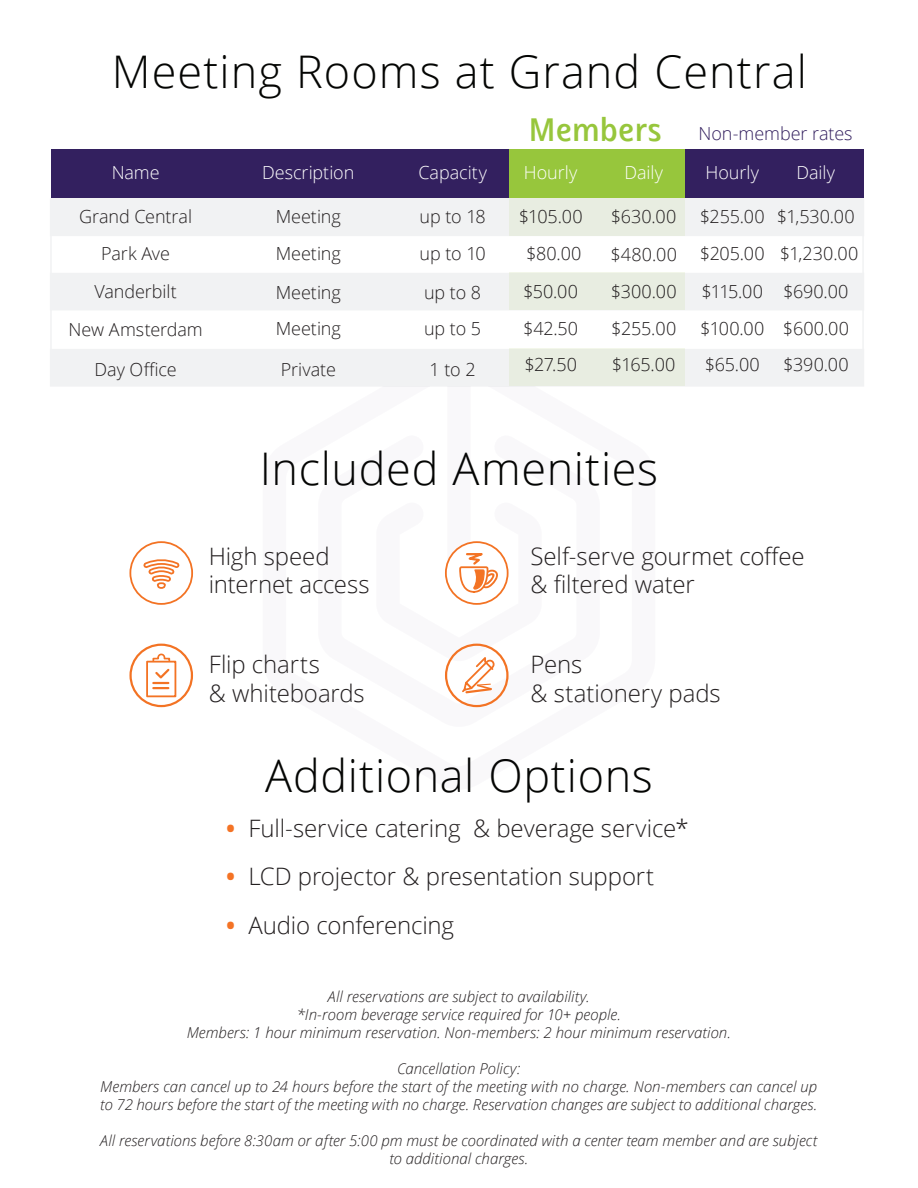
<style>
.page{position:relative;width:918px;height:1188px;background:#fff}
.page>*{position:absolute;margin:0;border:0;box-sizing:border-box;transform-origin:0 0}
.t1{font:300 45px "Open Sans";letter-spacing:.02em;color:#040503}
.t2{font:italic 600 31.5px "Open Sans";color:#97c63c}
.t3{font:300 24px/28.8px "Open Sans";letter-spacing:-.005em;color:#231f20}
.t4{font:700 24px "Open Sans";color:#f47325}
.t5{font:300 18px "Open Sans";letter-spacing:-.005em;color:#231f20}
.t6{font:300 18px "Open Sans";letter-spacing:-.005em;color:#fff}
.t7{font:300 18px "Open Sans";letter-spacing:-.005em;color:#33205f}
.t8{font:italic 300 15px/18px "Open Sans";color:#231f20}
</style>
<div class="page">
<div style="left:51px;top:150px;width:812px;height:48px;background:#33205f"></div>
<div style="left:509px;top:150px;width:176px;height:48px;background:#97c63c"></div>
<div style="left:50px;top:199px;width:814px;height:37px;background:#f1f2f3"></div>
<div style="left:50px;top:273px;width:814px;height:37px;background:#f1f2f3"></div>
<div style="left:50px;top:349px;width:814px;height:37px;background:#f1f2f3"></div>
<div style="left:50px;top:198px;width:814px;height:188px;border:2px solid #f1f2f3"></div>
<div style="left:509px;top:198px;width:176px;height:38px;background:#e8ede1"></div>
<div style="left:509px;top:272px;width:176px;height:38px;background:#e8ede1"></div>
<div style="left:509px;top:348px;width:176px;height:38px;background:#e8ede1"></div>
<div style="left:447px;top:386px;width:24px;height:183px;background:#f9f8fa"></div>
<div style="left:146px;top:661px;width:30px;height:36px;border:2px solid #f37324"></div>
<svg style="left:152px;top:653px;width:19px;height:36px"></svg>
<div style="left:129px;top:644px;width:64px;height:63px;border:2px solid #f37324;border-radius:50%"></div>
<div style="left:129px;top:541px;width:64px;height:64px;border:2px solid #f37324;border-radius:50%"></div>
<svg style="left:143px;top:559px;width:37px;height:30px"></svg>
<svg style="left:445px;top:541px;width:64px;height:164px"></svg>
<p class="t1" style="left:112px;top:41px;width:697px">Meeting Rooms at Grand Central</p>
<p class="t6" style="left:112px;top:160px;width:49px">Name</p>
<p class="t2" style="left:531px;top:108px;width:144px">Members</p>
<p class="t7" style="left:698px;top:121px;width:156px">Non-member rates</p>
<p class="t6" style="left:262px;top:160px;width:94px">Description</p>
<p class="t6" style="left:418px;top:160px;width:70px">Capacity</p>
<p class="t6" style="left:524px;top:160px;width:55px">Hourly</p>
<p class="t6" style="left:624px;top:160px;width:40px">Daily</p>
<p class="t6" style="left:706px;top:160px;width:55px">Hourly</p>
<p class="t6" style="left:797px;top:160px;width:40px">Daily</p>
<p class="t5" style="left:79px;top:204px;width:114px">Grand Central</p>
<p class="t5" style="left:276px;top:204px;width:67px">Meeting</p>
<p class="t5" style="left:420px;top:204px;width:68px">up to 18</p>
<p class="t5" style="left:519px;top:204px;width:65px">$105.00</p>
<p class="t5" style="left:611px;top:204px;width:67px">$630.00</p>
<p class="t5" style="left:700px;top:204px;width:67px">$255.00</p>
<p class="t5" style="left:777px;top:204px;width:79px">$1,530.00</p>
<p class="t5" style="left:101px;top:241px;width:70px">Park Ave</p>
<p class="t5" style="left:276px;top:241px;width:67px">Meeting</p>
<p class="t5" style="left:420px;top:241px;width:68px">up to 10</p>
<p class="t5" style="left:526px;top:241px;width:57px">$80.00</p>
<p class="t5" style="left:610px;top:242px;width:68px">$480.00</p>
<p class="t5" style="left:700px;top:241px;width:66px">$205.00</p>
<p class="t5" style="left:780px;top:242px;width:80px">$1,230.00</p>
<p class="t5" style="left:95px;top:279px;width:84px">Vanderbilt</p>
<p class="t5" style="left:276px;top:280px;width:67px">Meeting</p>
<p class="t5" style="left:424px;top:280px;width:59px">up to 8</p>
<p class="t5" style="left:523px;top:279px;width:56px">$50.00</p>
<p class="t5" style="left:611px;top:279px;width:68px">$300.00</p>
<p class="t5" style="left:701px;top:279px;width:63px">$115.00</p>
<p class="t5" style="left:783px;top:279px;width:67px">$690.00</p>
<p class="t5" style="left:69px;top:318px;width:136px">New Amsterdam</p>
<p class="t5" style="left:276px;top:316px;width:67px">Meeting</p>
<p class="t5" style="left:424px;top:316px;width:59px">up to 5</p>
<p class="t5" style="left:523px;top:316px;width:57px">$42.50</p>
<p class="t5" style="left:611px;top:316px;width:67px">$255.00</p>
<p class="t5" style="left:700px;top:316px;width:66px">$100.00</p>
<p class="t5" style="left:783px;top:316px;width:68px">$600.00</p>
<p class="t5" style="left:95px;top:357px;width:84px">Day Office</p>
<p class="t5" style="left:281px;top:357px;width:57px">Private</p>
<p class="t5" style="left:430px;top:357px;width:48px">1 to 2</p>
<p class="t5" style="left:524px;top:353px;width:54px">$27.50</p>
<p class="t5" style="left:612px;top:353px;width:65px">$165.00</p>
<p class="t5" style="left:705px;top:353px;width:57px">$65.00</p>
<p class="t5" style="left:783px;top:353px;width:67px">$390.00</p>
<p class="t1" style="left:260px;top:438px;width:400px">Included Amenities</p>
<p class="t3" style="left:209px;top:541px;width:162px">High speed internet access</p>
<p class="t3" style="left:209px;top:649px;width:158px">Flip charts<br>&amp; whiteboards</p>
<p class="t3" style="left:530px;top:541px;width:276px">Self-serve gourmet coffee &amp; filtered water</p>
<p class="t3" style="left:530px;top:649px;width:192px">Pens<br>&amp; stationery pads</p>
<p class="t4" style="left:226px;top:811px;width:11px">•</p>
<p class="t4" style="left:226px;top:859px;width:11px">•</p>
<p class="t4" style="left:226px;top:908px;width:11px">•</p>
<p class="t1" style="left:265px;top:745px;width:389px">Additional Options</p>
<p class="t3" style="left:248px;top:813px;width:442px">Full-service catering &amp; beverage service*</p>
<p class="t3" style="left:248px;top:861px;width:407px">LCD projector &amp; presentation support</p>
<p class="t3" style="left:248px;top:910px;width:207px">Audio conferencing</p>
<p class="t8" style="left:328px;top:987px;width:263px">All reservations are subject to availability.</p>
<p class="t8" style="left:297px;top:1005px;width:326px">*In-room beverage service required for 10+ people.</p>
<p class="t8" style="left:187px;top:1023px;width:546px">Members: 1 hour minimum reservation. Non-members: 2 hour minimum reservation.</p>
<p class="t8" style="left:397px;top:1059px;width:125px">Cancellation Policy:</p>
<p class="t8" style="left:100px;top:1077px;width:719px">Members can cancel up to 24 hours before the start of the meeting with no charge. Non-members can cancel up to 72 hours before the start of the meeting with no charge. Reservation changes are subject to additional charges.</p>
<p class="t8" style="left:100px;top:1131px;width:719px;text-align:center">All reservations before 8:30am or after 5:00 pm must be coordinated with a center team member and are subject to additional charges.</p>
</div>
